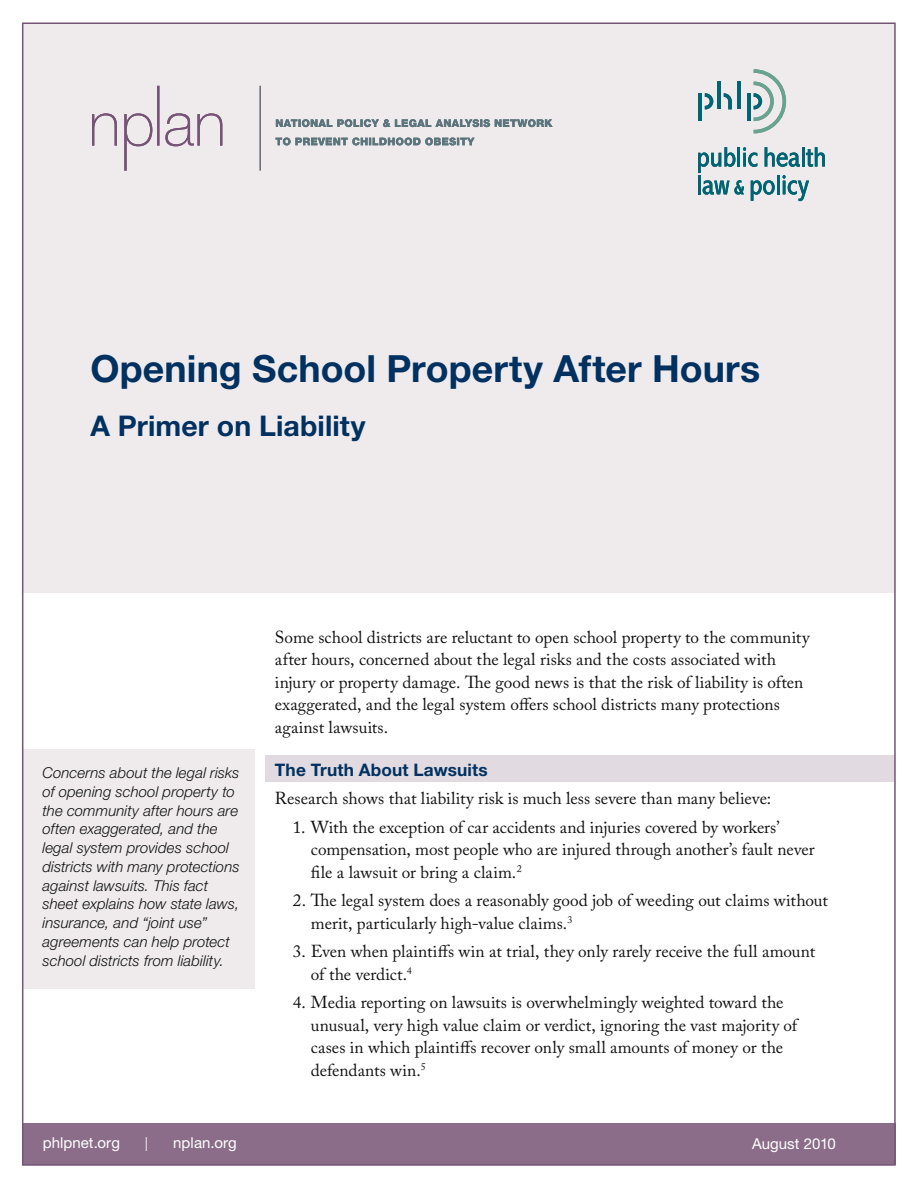
<style>
.page{position:relative;width:918px;height:1188px;background:#fff}
.page>*{position:absolute;margin:0;border:0;box-sizing:border-box;transform-origin:0 0}
.headings{font:700 37.5px "Helvetica Neue";letter-spacing:.005em;color:#003160}
.headings-2{font:700 28.5px "Helvetica Neue";letter-spacing:.005em;color:#003160}
.small_headings{font:100 19.5px "Helvetica Neue";color:#fff}
.indented_text{font:17.25px/22.5px "Adobe Caslon Pro";color:#121212}
.text{font:17.25px/22.5px "Adobe Caslon Pro";color:#121212}
.sub-headings{font:700 17.25px "Helvetica Neue";letter-spacing:.01em;color:#003160}
.text-2{font:italic 300 15px/18.8px "Helvetica Neue";letter-spacing:.005em;color:#121212}
.small_headings-2{font:15px "Helvetica Neue";letter-spacing:.005em;color:#fff}
</style>
<div class="page">
<div style="left:23px;top:23px;width:872px;height:570px;background:#efebed"></div>
<div style="left:23px;top:749px;width:232px;height:240px;background:#efebed"></div>
<div style="left:23px;top:1124px;width:872px;height:41px;background:#8b6d89"></div>
<div style="left:265px;top:755px;width:630px;height:27px;background:#e1dae0"></div>
<svg style="left:92px;top:86px;width:130px;height:85px"></svg>
<hr style="left:260px;top:86px;width:1px;height:85px;background:#626371">
<svg style="left:276px;top:119px;width:277px;height:8px"></svg>
<svg style="left:275px;top:137px;width:200px;height:8px"></svg>
<hr style="left:747px;top:93px;width:3px;height:28px;background:#006472">
<hr style="left:717px;top:82px;width:3px;height:27px;background:#006472">
<hr style="left:738px;top:82px;width:3px;height:27px;background:#006472">
<hr style="left:698px;top:93px;width:3px;height:28px;background:#006472">
<svg style="left:698px;top:147px;width:38px;height:26px"></svg>
<hr style="left:737px;top:147px;width:3px;height:20px;background:#006472">
<svg style="left:743px;top:147px;width:14px;height:20px"></svg>
<svg style="left:765px;top:147px;width:35px;height:20px"></svg>
<hr style="left:802px;top:147px;width:2px;height:20px;background:#006472">
<svg style="left:806px;top:147px;width:19px;height:20px"></svg>
<hr style="left:698px;top:175px;width:3px;height:19px;background:#006472">
<svg style="left:703px;top:180px;width:41px;height:15px"></svg>
<svg style="left:751px;top:175px;width:58px;height:26px"></svg>
<svg style="left:754px;top:69px;width:32px;height:64px"></svg>
<svg style="left:724px;top:93px;width:8px;height:16px"></svg>
<svg style="left:705px;top:93px;width:8px;height:16px"></svg>
<p class="headings" style="left:90px;top:346px;width:671px">Opening School Property After Hours</p>
<p class="headings-2" style="left:90px;top:408px;width:277px">A Primer on Liability</p>
<p class="text-2" style="left:42px;top:763px;width:199px">Concerns about the legal risks of opening school property to the community after hours are often exaggerated, and the legal system provides school districts with many protections against lawsuits. This fact sheet explains how state laws, insurance, and “joint use” agreements can help protect school districts from liability.</p>
<p class="small_headings-2" style="left:43px;top:1134px;width:79px">phlpnet.org</p>
<p class="small_headings" style="left:145px;top:1133px;width:5px">I</p>
<p class="small_headings-2" style="left:173px;top:1134px;width:65px">nplan.org</p>
<p class="text" style="left:275px;top:626px;width:536px">Some school districts are reluctant to open school property to the community after hours, concerned about the legal risks and the costs associated with injury or property damage. The good news is that the risk of liability is often exaggerated, and the legal system offers school districts many protections against lawsuits.</p>
<p class="sub-headings" style="left:275px;top:759px;width:214px">The Truth About Lawsuits</p>
<p class="text" style="left:275px;top:787px;width:498px">Research shows that liability risk is much less severe than many believe:</p>
<p class="indented_text" style="left:311px;top:816px;width:505px;text-indent:-18px">1. With the exception of car accidents and injuries covered by workers’ compensation, most people who are injured through another’s fault never file a lawsuit or bring a claim.<sup>2</sup></p>
<p class="indented_text" style="left:311px;top:889px;width:518px;text-indent:-18px">2. The legal system does a reasonably good job of weeding out claims without merit, particularly high-value claims.<sup>3</sup></p>
<p class="indented_text" style="left:311px;top:940px;width:506px;text-indent:-18px">3. Even when plaintiffs win at trial, they only rarely receive the full amount of the verdict.<sup>4</sup></p>
<p class="indented_text" style="left:311px;top:991px;width:488px;text-indent:-18px">4. Media reporting on lawsuits is overwhelmingly weighted toward the unusual, very high value claim or verdict, ignoring the vast majority of cases in which plaintiffs recover only small amounts of money or the defendants win.<sup>5</sup></p>
<p class="small_headings-2" style="left:752px;top:1135px;width:85px">August 2010</p>
</div>
